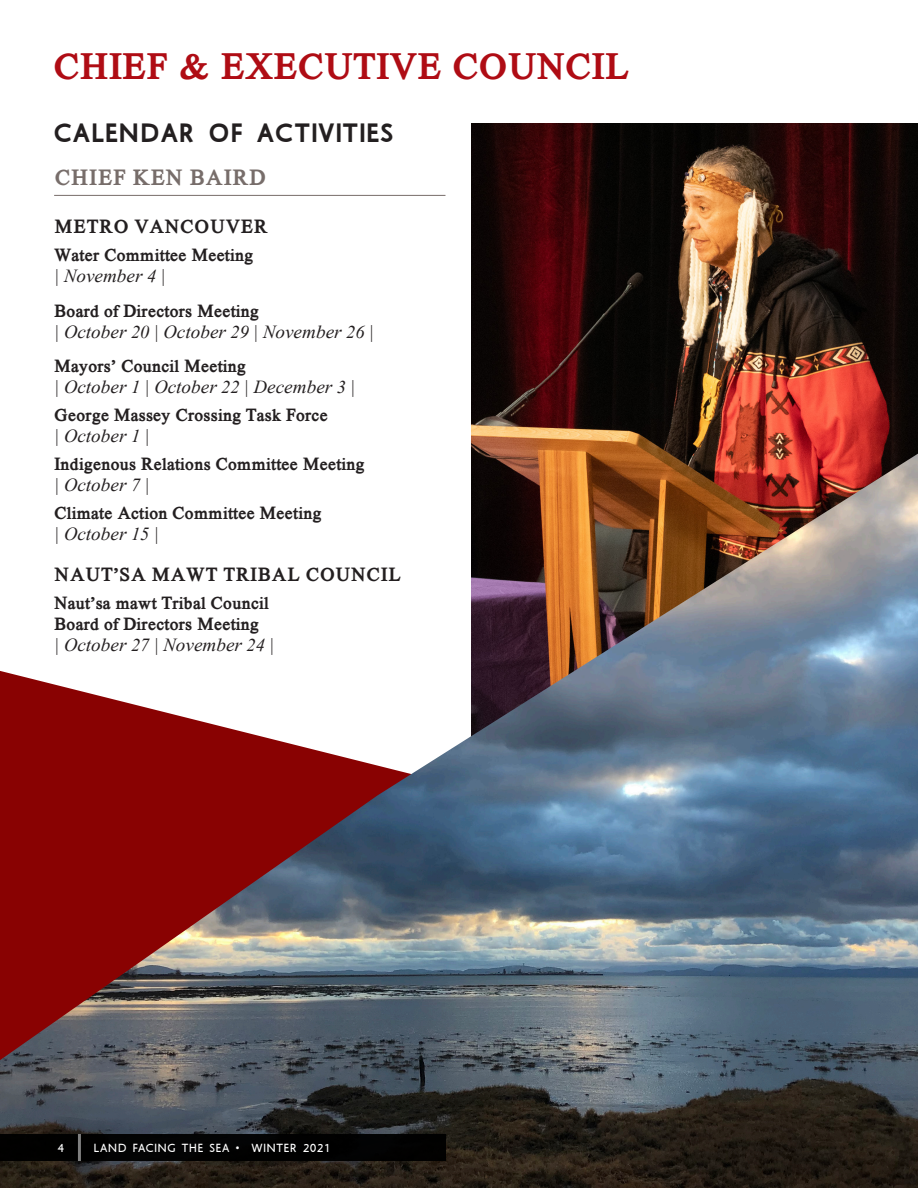
<style>
.page{position:relative;width:918px;height:1188px;background:#fff}
.page>*{position:absolute;margin:0;border:0;box-sizing:border-box;transform-origin:0 0}
.Red_Header{font:700 37.5px "Aboriginal Serif";letter-spacing:.02em;color:#af0c14}
.SubHeader{font:700 27px "Aboriginal Sans";letter-spacing:.05em;color:#231f20}
.t1{font:700 22.5px "Aboriginal Serif";letter-spacing:.05em;color:#776d6a}
.t2{font:700 19.5px "Aboriginal Serif";letter-spacing:.05em;color:#231f20}
.t3{font:700 18px/21px "Aboriginal Serif";color:#231f20}
.t4{font:italic 18px/21px "Aboriginal Serif";color:#231f20}
.t5{font:12px "Aboriginal Sans";letter-spacing:.05em;color:#fff}
.s1{font-weight:400;font-style:italic}
.s2{font-weight:700;font-style:normal}
</style>
<div class="page">
<img style="left:471px;top:124px;width:447px;height:330px">
<img style="left:0;top:454px;width:918px;height:734px">
<div style="left:0;top:1134px;width:446px;height:27px;background:#000"></div>
<hr style="left:78px;top:1134px;width:3px;height:27px;background:#fff">
<hr style="left:54px;top:195px;width:391px;height:1px;background:#776d6a">
<p class="Red_Header" style="left:54px;top:40px;width:577px">CHIEF &amp; EXECUTIVE COUNCIL</p>
<p class="SubHeader" style="left:54px;top:113px;width:341px">CALENDAR OF ACTIVITIES</p>
<p class="t1" style="left:55px;top:161px;width:213px">CHIEF KEN BAIRD</p>
<p class="t2" style="left:55px;top:213px;width:214px">METRO VANCOUVER</p>
<p class="t3" style="left:55px;top:245px;width:201px">Water Committee Meeting <span class="s1">| November 4 |</span></p>
<p class="t4" style="left:55px;top:300px;width:321px"><span class="s2">Board of Directors Meeting<br></span>| October 20 | October 29 | November 26 |</p>
<p class="t4" style="left:55px;top:356px;width:303px"><span class="s2">Mayors’ Council Meeting<br></span>| October 1 | October 22 | December 3 |</p>
<p class="t3" style="left:55px;top:405px;width:275px">George Massey Crossing Task Force <span class="s1">| October 1 |</span></p>
<p class="t3" style="left:55px;top:454px;width:312px">Indigenous Relations Committee Meeting <span class="s1">| October 7 |</span></p>
<p class="t3" style="left:55px;top:503px;width:269px">Climate Action Committee Meeting <span class="s1">| October 15 |</span></p>
<p class="t2" style="left:55px;top:560px;width:348px">NAUT’SA MAWT TRIBAL COUNCIL</p>
<p class="t3" style="left:55px;top:593px;width:222px">Naut’sa mawt Tribal Council<br>Board of Directors Meeting<br><span class="s1">| October 27 | November 24 |</span></p>
<p class="t5" style="left:58px;top:1139px;width:8px">4</p>
<p class="t5" style="left:94px;top:1139px;width:238px">LAND FACING THE SEA • WINTER 2021</p>
</div>
